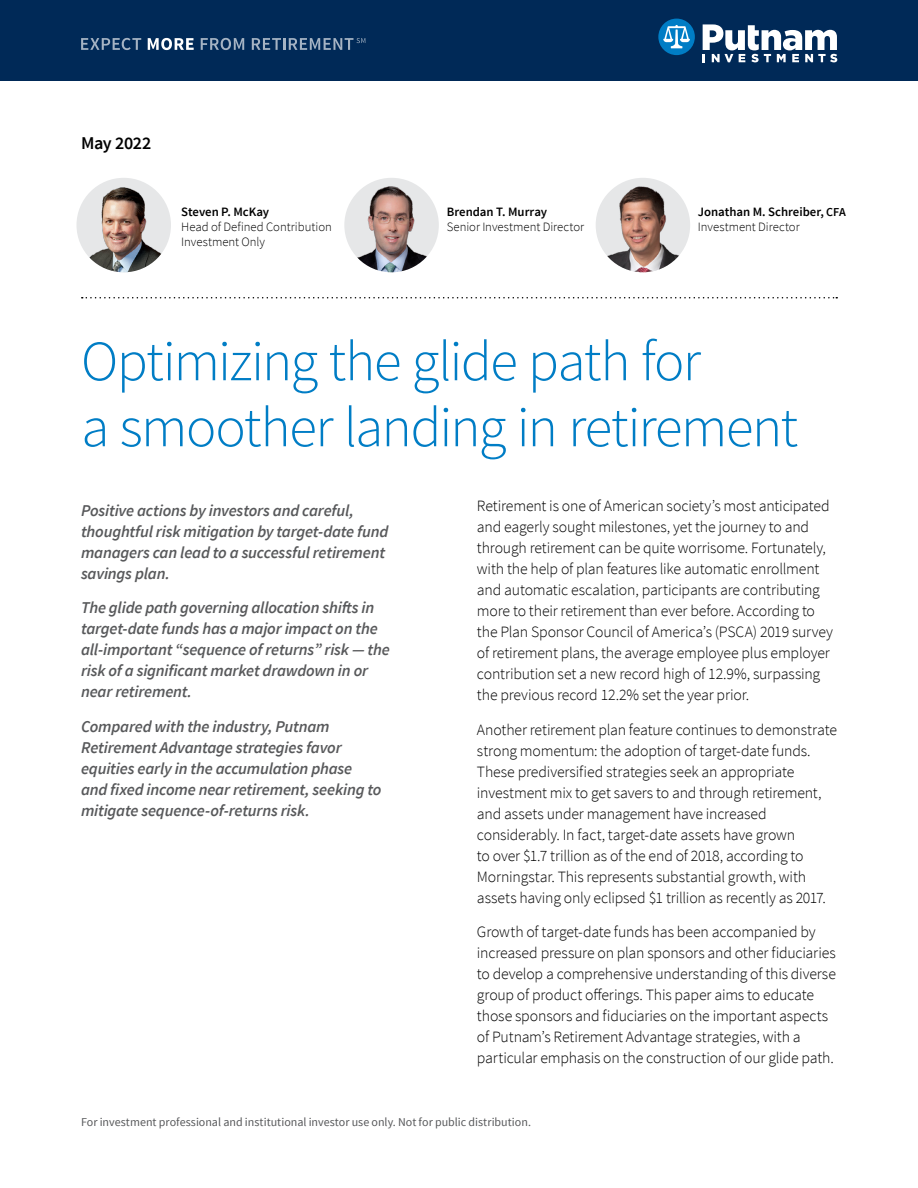
<style>
.page{position:relative;width:918px;height:1188px;background:#fff}
.page>*{position:absolute;margin:0;border:0;box-sizing:border-box;transform-origin:0 0}
.t1{font:300 57px/66px "Source Sans Pro";letter-spacing:-.03em;color:#007dc5}
.t2{font:600 18px "Source Sans Pro";letter-spacing:-.02em;color:#000}
.t3{font:italic 600 16.5px/21px "Source Sans Pro";letter-spacing:-.01em;color:#58595b}
.t4{font:300 15.75px/21px "Source Sans Pro";letter-spacing:-.01em;color:#000}
.t5{font:600 12.75px/15px "Source Sans Pro";color:#000}
.t6{font:300 12.75px/15px "Source Sans Pro";color:#000}
.t7{font:12px "Source Sans Pro";color:#58595b}
.s1{font-size:12.15px}
.s2{font-weight:300}
</style>
<div class="page">
<div style="left:0;top:0;width:918px;height:81px;background:#002957"></div>
<svg style="left:658px;top:19px;width:37px;height:36px"></svg>
<svg style="left:703px;top:24px;width:134px;height:38px"></svg>
<svg style="left:81px;top:38px;width:60px;height:12px"></svg>
<svg style="left:148px;top:38px;width:46px;height:12px"></svg>
<svg style="left:201px;top:38px;width:43px;height:12px"></svg>
<svg style="left:252px;top:38px;width:113px;height:12px"></svg>
<img style="left:76px;top:178px;width:95px;height:94px;border-radius:47px">
<img style="left:344px;top:178px;width:95px;height:94px;border-radius:47px">
<img style="left:596px;top:178px;width:94px;height:94px;border-radius:47px">
<svg style="left:82px;top:297px;width:755px;height:1px"></svg>
<p class="t2" style="left:81px;top:131px;width:72px">May 2022</p>
<p class="t5" style="left:181px;top:205px;width:89px">Steven P. McKay</p>
<p class="t6" style="left:181px;top:219px;width:152px">Head of Defined Contribution<br>Investment Only</p>
<p class="t5" style="left:447px;top:205px;width:102px">Brendan T. Murray</p>
<p class="t6" style="left:447px;top:219px;width:139px">Senior Investment Director</p>
<p class="t5" style="left:698px;top:205px;width:150px">Jonathan M. Schreiber, <span class="s1">CFA<br></span><span class="s2">Investment Director</span></p>
<h1 class="t1" style="left:81px;top:329px;width:719px">Optimizing the glide path for<br>a smoother landing in retirement</h1>
<p class="t3" style="left:81px;top:500px;width:309px">Positive actions by investors and careful, thoughtful risk mitigation by target-date fund managers can lead to a successful retirement savings plan.</p>
<p class="t3" style="left:81px;top:597px;width:310px">The glide path governing allocation shifts in target-date funds has a major impact on the all-important “sequence of returns” risk — the risk of a significant market drawdown in or near retirement.</p>
<p class="t3" style="left:81px;top:716px;width:302px">Compared with the industry, Putnam Retirement Advantage strategies favor equities early in the accumulation phase and fixed income near retirement, seeking to mitigate sequence-of-returns risk.</p>
<p class="t4" style="left:477px;top:496px;width:358px">Retirement is one of American society’s most anticipated and eagerly sought milestones, yet the journey to and through retirement can be quite worrisome. Fortunately, with the help of plan features like automatic enrollment and automatic escalation, participants are contributing more to their retirement than ever before. According to the Plan Sponsor Council of America’s (PSCA) 2019 survey of retirement plans, the average employee plus employer contribution set a new record high of 12.9%, surpassing the previous record 12.2% set the year prior.</p>
<p class="t4" style="left:477px;top:719px;width:362px">Another retirement plan feature continues to demonstrate strong momentum: the adoption of target-date funds.<br>These prediversified strategies seek an appropriate investment mix to get savers to and through retirement, and assets under management have increased considerably. In fact, target-date assets have grown<br>to over $1.7 trillion as of the end of 2018, according to Morningstar. This represents substantial growth, with assets having only eclipsed $1 trillion as recently as 2017.</p>
<p class="t4" style="left:477px;top:922px;width:361px">Growth of target-date funds has been accompanied by increased pressure on plan sponsors and other fiduciaries to develop a comprehensive understanding of this diverse group of product offerings. This paper aims to educate those sponsors and fiduciaries on the important aspects of Putnam’s Retirement Advantage strategies, with a particular emphasis on the construction of our glide path.</p>
<p class="t7" style="left:81px;top:1114px;width:452px">For investment professional and institutional investor use only. Not for public distribution.</p>
</div>
